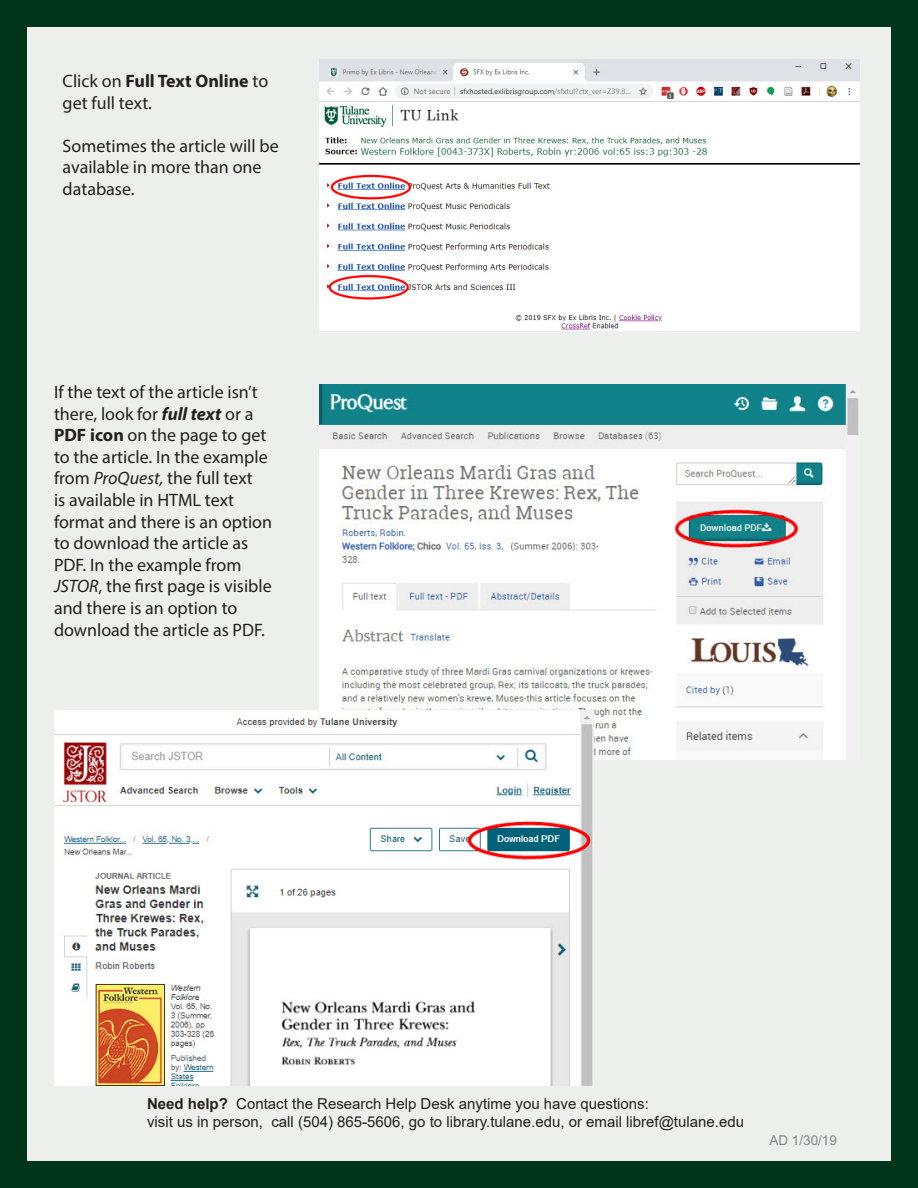
<style>
.page{position:relative;width:918px;height:1188px;background:#00351b}
.page>*{position:absolute;margin:0;border:0;box-sizing:border-box;transform-origin:0 0}
.t1{font:18px/21.6px "Myriad Pro";color:#231f20}
.t2{font:15px "Arial";color:#231f20}
.t3{font:13.5px "Arial";color:#86888b}
.s1{font-weight:700}
.s2{font-weight:700;font-style:italic}
.s3{font-style:italic}
</style>
<div class="page">
<div style="left:27px;top:27px;width:864px;height:1134px;background:#edefed"></div>
<img style="left:320px;top:384px;width:539px;height:375px">
<img style="left:320px;top:59px;width:540px;height:271px">
<img style="left:54px;top:711px;width:540px;height:375px">
<p class="t1" style="left:63px;top:70px;width:207px">Click on <span class="s1">Full Text Online</span> to get full text.</p>
<p class="t1" style="left:63px;top:135px;width:218px">Sometimes the article will be available in more than one database.</p>
<p class="t1" style="left:54px;top:381px;width:220px">If the text of the article isn’t there, look for <span class="s2">full text</span> or a<br><span class="s1">PDF icon</span> on the page to get to the article. In the example from <span class="s3">ProQuest,</span> the full text<br>is available in HTML text format and there is an option to download the article as<br>PDF. In the example from<br><span class="s3">JSTOR</span>, the first page is visible and there is an option to download the article as PDF.</p>
<p class="t2" style="left:147px;top:1093px;width:503px"><span class="s1">Need help?</span> Contact the Research Help Desk anytime you have questions:</p>
<p class="t2" style="left:147px;top:1111px;width:598px">visit us in person, call (504) 865-5606, go to library.tulane.edu, or email libref@tulane.edu</p>
<p class="t3" style="left:769px;top:1131px;width:69px">AD 1/30/19</p>
</div>
